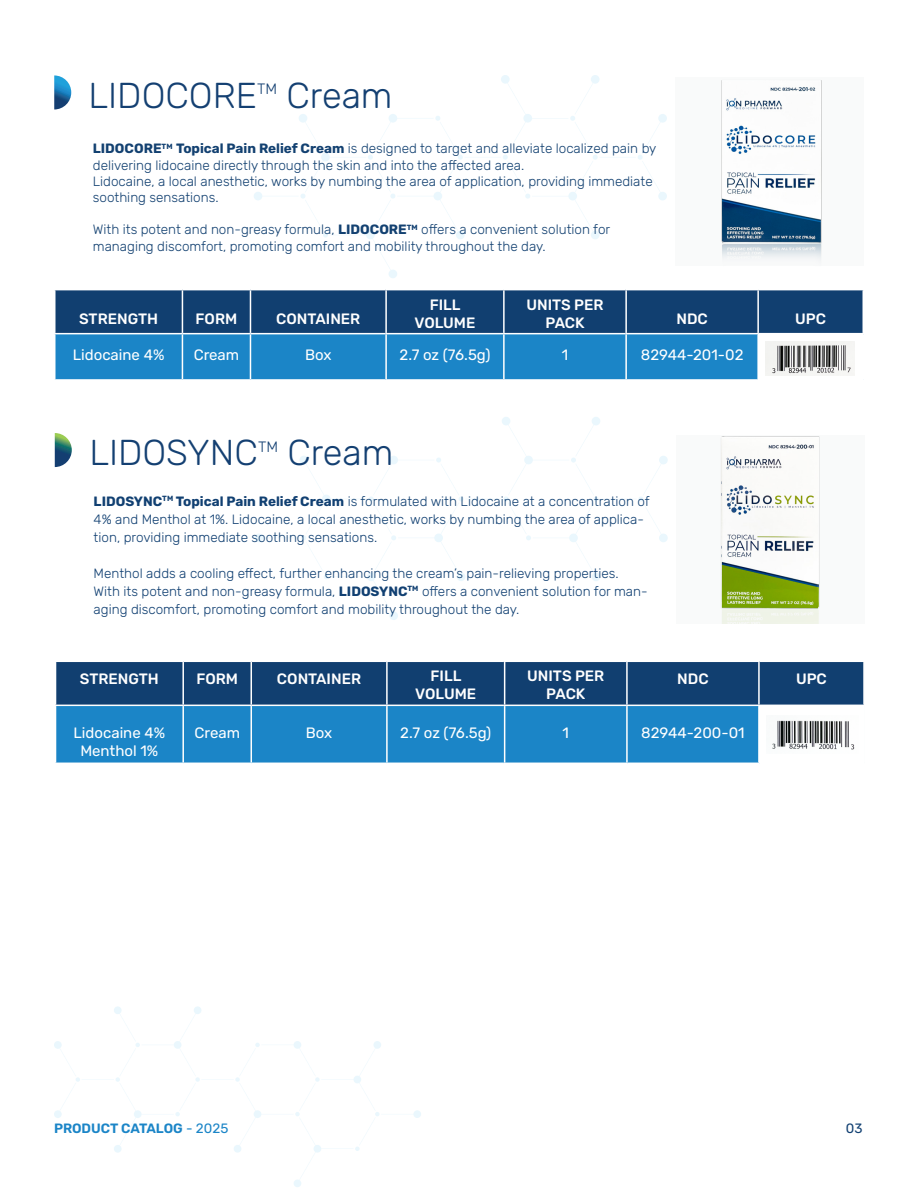
<style>
.page{position:relative;width:918px;height:1188px;background:#fff}
.page>*{position:absolute;margin:0;border:0;box-sizing:border-box;transform-origin:0 0}
.t1{font:300 36px "Rubik";color:#144072}
.t2{font:500 15px/18px "Rubik";color:#fff;text-align:center}
.t3{font:15px "Rubik";color:#fff}
.t4{font:300 15px "Rubik";color:#144072}
.t5{font:300 13.5px/18px "Rubik";color:#114072}
.t6{font:300 13.5px/16.2px "Rubik";color:#134171}
.t7{font:600 13.5px "Rubik";color:#1b85c7}
.t8{font:13.5px "Rubik";color:#114072}
.s1{font-weight:700}
.s2{font-weight:400}
</style>
<div class="page">
<svg style="left:54px;top:1006px;width:367px;height:181px"></svg>
<svg style="left:254px;top:75px;width:413px;height:203px"></svg>
<div style="left:676px;top:78px;width:188px;height:188px;background:#f9fafa"></div>
<img style="left:721px;top:80px;width:101px;height:178px">
<svg style="left:56px;top:290px;width:806px;height:89px;background:#18629a"></svg>
<hr style="left:54px;top:333px;width:128px;height:1px;background:#fff">
<hr style="left:250px;top:333px;width:135px;height:1px;background:#fff">
<hr style="left:182px;top:290px;width:1px;height:43px;background:#fff">
<hr style="left:250px;top:290px;width:1px;height:43px;background:#fff">
<hr style="left:182px;top:333px;width:68px;height:1px;background:#fff">
<hr style="left:385px;top:290px;width:2px;height:43px;background:#fff">
<hr style="left:385px;top:333px;width:118px;height:1px;background:#fff">
<hr style="left:759px;top:333px;width:105px;height:1px;background:#fff">
<hr style="left:182px;top:334px;width:1px;height:45px;background:#fff">
<hr style="left:250px;top:334px;width:1px;height:45px;background:#fff">
<hr style="left:503px;top:290px;width:2px;height:43px;background:#fff">
<hr style="left:503px;top:333px;width:122px;height:1px;background:#fff">
<hr style="left:385px;top:334px;width:2px;height:45px;background:#fff">
<hr style="left:757px;top:334px;width:2px;height:45px;background:#fff">
<hr style="left:503px;top:334px;width:2px;height:45px;background:#fff">
<hr style="left:625px;top:334px;width:2px;height:45px;background:#fff">
<hr style="left:625px;top:290px;width:2px;height:43px;background:#fff">
<hr style="left:757px;top:290px;width:2px;height:43px;background:#fff">
<hr style="left:625px;top:333px;width:134px;height:1px;background:#fff">
<div style="left:758px;top:335px;width:104px;height:46px;background:#fff"></div>
<svg style="left:54px;top:75px;width:17px;height:35px"></svg>
<img style="left:766px;top:341px;width:88px;height:35px">
<svg style="left:55px;top:433px;width:17px;height:34px"></svg>
<svg style="left:254px;top:417px;width:414px;height:203px"></svg>
<div style="left:676px;top:435px;width:189px;height:189px;background:#f9fafa"></div>
<img style="left:721px;top:436px;width:99px;height:188px">
<div style="left:56px;top:662px;width:807px;height:43px;background:#113f70"></div>
<div style="left:56px;top:706px;width:702px;height:57px;background:#1b85c7"></div>
<hr style="left:182px;top:662px;width:2px;height:43px;background:#fff">
<hr style="left:251px;top:662px;width:1px;height:43px;background:#fff">
<hr style="left:386px;top:662px;width:2px;height:43px;background:#fff">
<hr style="left:182px;top:706px;width:2px;height:57px;background:#fff">
<hr style="left:251px;top:706px;width:1px;height:57px;background:#fff">
<hr style="left:504px;top:662px;width:1px;height:43px;background:#fff">
<hr style="left:386px;top:706px;width:2px;height:57px;background:#fff">
<hr style="left:504px;top:706px;width:1px;height:57px;background:#fff">
<hr style="left:626px;top:706px;width:2px;height:57px;background:#fff">
<hr style="left:626px;top:662px;width:2px;height:43px;background:#fff">
<hr style="left:758px;top:662px;width:2px;height:43px;background:#fff">
<img style="left:772px;top:720px;width:83px;height:30px">
<p class="t1" style="left:89px;top:69px;width:170px">LIDOCORE</p>
<p class="t4" style="left:257px;top:78px;width:22px">TM</p>
<p class="t1" style="left:286px;top:69px;width:108px">Cream</p>
<p class="t6" style="left:93px;top:141px;width:565px"><span class="s1">LIDOCORE</span><sup>TM</sup> <span class="s1">Topical Pain Relief Cream</span> is designed to target and alleviate localized pain by delivering lidocaine directly through the skin and into the affected area.</p>
<p class="t6" style="left:93px;top:174px;width:561px">Lidocaine, a local anesthetic, works by numbing the area of application, providing immediate soothing sensations.</p>
<p class="t6" style="left:93px;top:222px;width:519px">With its potent and non-greasy formula, <span class="s1">LIDOCORE</span><sup>TM</sup> offers a convenient solution for</p>
<p class="t6" style="left:93px;top:238px;width:454px">managing discomfort, promoting comfort and mobility throughout the day.</p>
<p class="t2" style="left:79px;top:311px;width:81px">STRENGTH</p>
<p class="t2" style="left:196px;top:311px;width:43px">FORM</p>
<p class="t2" style="left:276px;top:311px;width:86px">CONTAINER</p>
<p class="t2" style="left:430px;top:296px;width:32px">FILL</p>
<p class="t2" style="left:415px;top:314px;width:62px">VOLUME</p>
<p class="t2" style="left:526px;top:296px;width:79px">UNITS PER<br>PACK</p>
<p class="t2" style="left:676px;top:311px;width:33px">NDC</p>
<p class="t2" style="left:795px;top:311px;width:32px">UPC</p>
<p class="t3" style="left:73px;top:344px;width:93px">Lidocaine 4%</p>
<p class="t3" style="left:194px;top:344px;width:47px">Cream</p>
<p class="t3" style="left:305px;top:344px;width:28px">Box</p>
<p class="t3" style="left:400px;top:344px;width:92px">2.7 oz (76.5g)</p>
<p class="t3" style="left:562px;top:344px;width:8px">1</p>
<p class="t3" style="left:641px;top:344px;width:104px">82944-201-02</p>
<p class="t1" style="left:89px;top:427px;width:170px">LIDOSYNC</p>
<p class="t4" style="left:258px;top:436px;width:22px">TM</p>
<p class="t1" style="left:287px;top:427px;width:108px">Cream</p>
<p class="t5" style="left:94px;top:493px;width:558px"><span class="s1">LIDOSYNC</span><sup>TM</sup> <span class="s1">Topical Pain Relief Cream</span> is formulated with Lidocaine at a concentration of<br>4% and Menthol at 1%. Lidocaine, a local anesthetic, works by numbing the area of applica&shy;tion, providing immediate soothing sensations.</p>
<p class="t5" style="left:94px;top:565px;width:527px">Menthol adds a cooling effect, further enhancing the cream’s pain-relieving properties.</p>
<p class="t5" style="left:94px;top:583px;width:556px">With its potent and non-greasy formula, <span class="s1">LIDOSYNC</span><sup>TM</sup> offers a convenient solution for man&shy;aging discomfort, promoting comfort and mobility throughout the day.</p>
<p class="t2" style="left:80px;top:671px;width:81px">STRENGTH</p>
<p class="t2" style="left:196px;top:671px;width:43px">FORM</p>
<p class="t2" style="left:277px;top:671px;width:86px">CONTAINER</p>
<p class="t2" style="left:431px;top:668px;width:32px">FILL</p>
<p class="t2" style="left:415px;top:686px;width:62px">VOLUME</p>
<p class="t2" style="left:527px;top:668px;width:79px">UNITS PER<br>PACK</p>
<p class="t2" style="left:677px;top:671px;width:33px">NDC</p>
<p class="t2" style="left:796px;top:671px;width:32px">UPC</p>
<p class="t3" style="left:74px;top:722px;width:93px">Lidocaine 4%</p>
<p class="t3" style="left:80px;top:740px;width:80px">Menthol 1%</p>
<p class="t3" style="left:194px;top:722px;width:47px">Cream</p>
<p class="t3" style="left:306px;top:722px;width:28px">Box</p>
<p class="t3" style="left:400px;top:722px;width:92px">2.7 oz (76.5g)</p>
<p class="t3" style="left:563px;top:722px;width:8px">1</p>
<p class="t3" style="left:641px;top:722px;width:105px">82944-200-01</p>
<p class="t7" style="left:54px;top:1118px;width:176px">PRODUCT CATALOG <span class="s2">- 2025</span></p>
<p class="t8" style="left:846px;top:1118px;width:18px">03</p>
</div>
